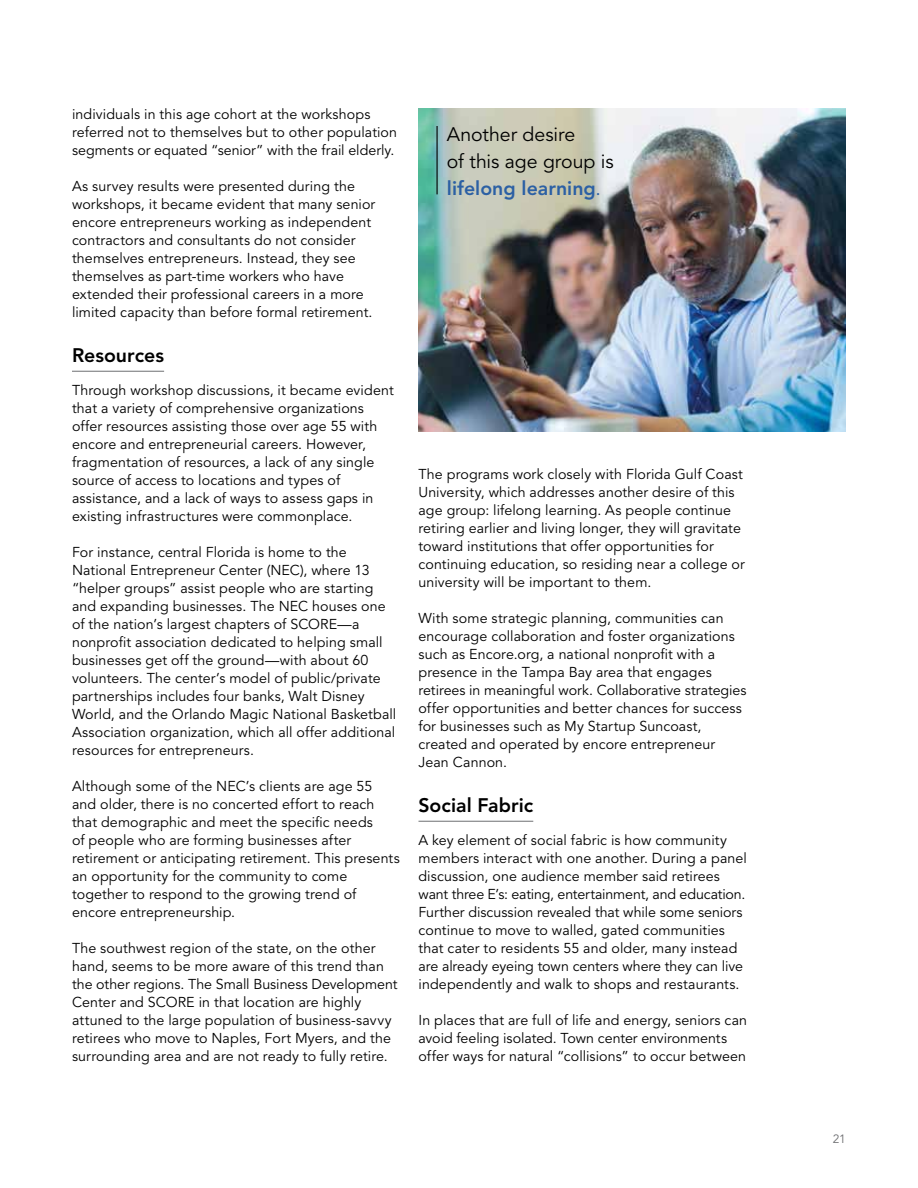
<style>
.page{position:relative;width:918px;height:1188px;background:#fff}
.page>*{position:absolute;margin:0;border:0;box-sizing:border-box;transform-origin:0 0}
.t1{font:19.5px/27px "Avenir";letter-spacing:-.005em;color:#000}
.t2{font:800 19.5px "Avenir";color:#000}
.t3{font:14.25px/18px "Avenir";letter-spacing:.005em;color:#000}
.t4{font:12px "Avenir";color:#6d6e71}
.s1{font-weight:800;color:#2c60a4}
.s2{color:#2c60a4}
</style>
<div class="page">
<img style="left:418px;top:108px;width:428px;height:324px">
<hr style="left:72px;top:371px;width:92px;height:1px;background:#6d6e71">
<hr style="left:418px;top:821px;width:115px;height:1px;background:#6d6e71">
<hr style="left:436px;top:126px;width:2px;height:68px;background:#000">
<p class="t3" style="left:72px;top:105px;width:327px">individuals in this age cohort at the workshops referred not to themselves but to other population segments or equated “senior” with the frail elderly.</p>
<p class="t3" style="left:72px;top:177px;width:305px">As survey results were presented during the workshops, it became evident that many senior encore entrepreneurs working as independent contractors and consultants do not consider themselves entrepreneurs. Instead, they see themselves as part-time workers who have extended their professional careers in a more limited capacity than before formal retirement.</p>
<h1 class="t2" style="left:72px;top:344px;width:94px">Resources</h1>
<p class="t3" style="left:72px;top:381px;width:323px">Through workshop discussions, it became evident that a variety of comprehensive organizations offer resources assisting those over age 55 with encore and entrepreneurial careers. However, fragmentation of resources, a lack of any single source of access to locations and types of assistance, and a lack of ways to assess gaps in existing infrastructures were commonplace.</p>
<p class="t3" style="left:72px;top:543px;width:326px">For instance, central Florida is home to the National Entrepreneur Center (NEC), where 13 “helper groups” assist people who are starting and expanding businesses. The NEC houses one of the nation’s largest chapters of SCORE—a nonprofit association dedicated to helping small businesses get off the ground—with about 60 volunteers. The center’s model of public/private partnerships includes four banks, Walt Disney World, and the Orlando Magic National Basketball Association organization, which all offer additional resources for entrepreneurs.</p>
<p class="t3" style="left:72px;top:777px;width:329px">Although some of the NEC’s clients are age 55 and older, there is no concerted effort to reach that demographic and meet the specific needs<br>of people who are forming businesses after retirement or anticipating retirement. This presents an opportunity for the community to come together to respond to the growing trend of encore entrepreneurship.</p>
<p class="t3" style="left:72px;top:939px;width:327px">The southwest region of the state, on the other hand, seems to be more aware of this trend than the other regions. The Small Business Development Center and SCORE in that location are highly attuned to the large population of business-savvy retirees who move to Naples, Fort Myers, and the surrounding area and are not ready to fully retire.</p>
<h1 class="t1" style="left:447px;top:121px;width:168px">Another desire<br>of this age group is <span class="s1">lifelong learning</span><span class="s2">.</span></h1>
<p class="t3" style="left:418px;top:465px;width:328px">The programs work closely with Florida Gulf Coast University, which addresses another desire of this age group: lifelong learning. As people continue retiring earlier and living longer, they will gravitate toward institutions that offer opportunities for continuing education, so residing near a college or university will be important to them.</p>
<p class="t3" style="left:418px;top:609px;width:330px">With some strategic planning, communities can encourage collaboration and foster organizations such as Encore.org, a national nonprofit with a presence in the Tampa Bay area that engages retirees in meaningful work. Collaborative strategies offer opportunities and better chances for success for businesses such as My Startup Suncoast, created and operated by encore entrepreneur Jean Cannon.</p>
<h1 class="t2" style="left:418px;top:794px;width:116px">Social Fabric</h1>
<p class="t3" style="left:418px;top:831px;width:330px">A key element of social fabric is how community members interact with one another. During a panel discussion, one audience member said retirees want three E’s: eating, entertainment, and education.<br>Further discussion revealed that while some seniors continue to move to walled, gated communities that cater to residents 55 and older, many instead are already eyeing town centers where they can live independently and walk to shops and restaurants.</p>
<p class="t3" style="left:418px;top:1011px;width:330px">In places that are full of life and energy, seniors can avoid feeling isolated. Town center environments offer ways for natural “collisions” to occur between</p>
<p class="t4" style="left:833px;top:1132px;width:15px">21</p>
</div>
